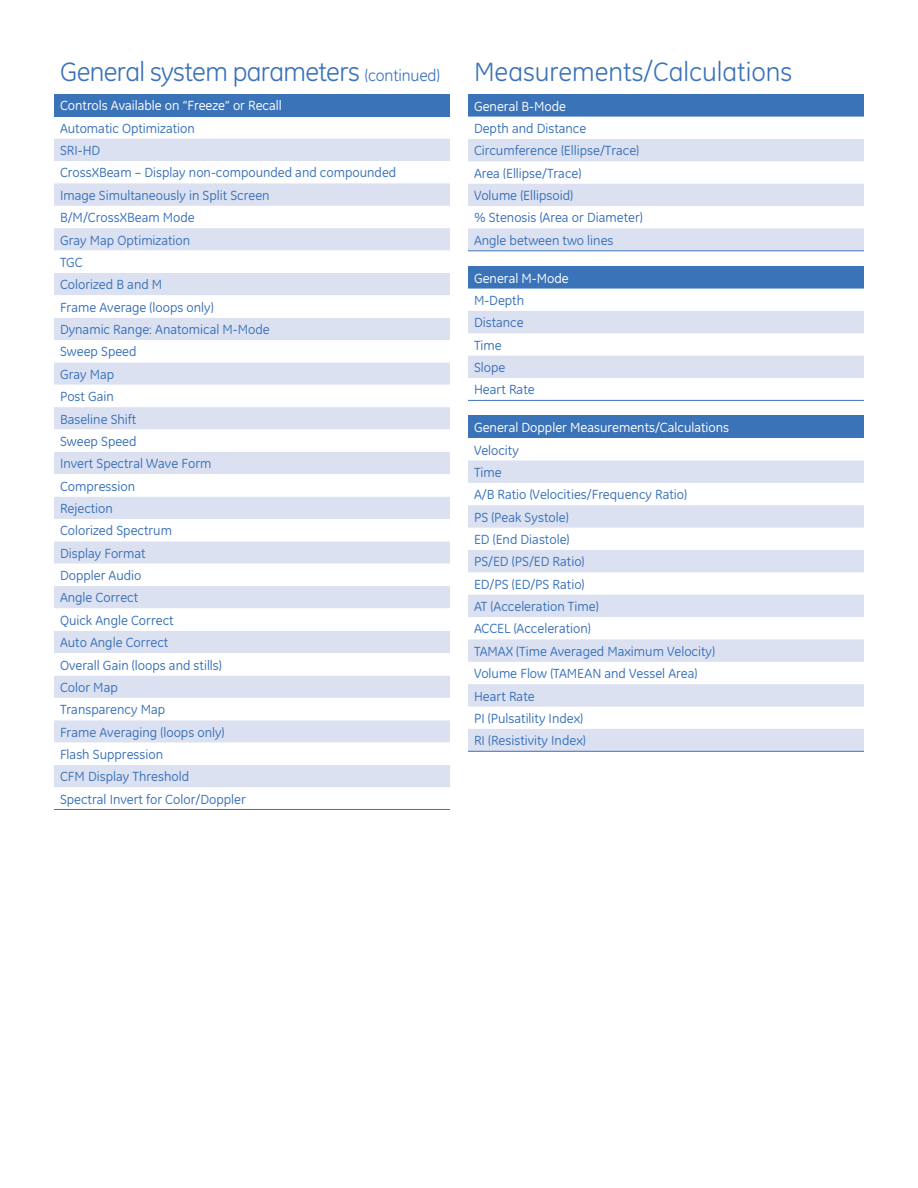
<style>
.page{position:relative;width:918px;height:1188px;background:#fff}
.page>*{position:absolute;margin:0;border:0;box-sizing:border-box;transform-origin:0 0}
.t1{font:27px "GE Inspira";letter-spacing:-.025em;color:#3b73b9}
.t2{font:27px "GE Inspira";letter-spacing:-.005em;color:#3b73b9}
.t3{font:13.5px/22.4px "GE Inspira Book Alt";color:#3b73b9}
.t4{font:13.5px "GE Inspira Book Alt";color:#fff}
.s1{font-size:16.5px}
</style>
<div class="page">
<div style="left:54px;top:94px;width:396px;height:22px;background:#3b73b9"></div>
<svg style="left:54px;top:139px;width:396px;height:112px;fill:#dce1f2"></svg>
<svg style="left:54px;top:273px;width:396px;height:514px;fill:#dce1f2"></svg>
<hr style="left:54px;top:809px;width:396px;height:1px;background:#3b73b9">
<div style="left:468px;top:94px;width:396px;height:23px;background:#3b73b9"></div>
<svg style="left:468px;top:139px;width:396px;height:111px;fill:#dce1f2"></svg>
<hr style="left:468px;top:250px;width:396px;height:1px;background:#3b73b9">
<div style="left:468px;top:266px;width:396px;height:23px;background:#3b73b9"></div>
<svg style="left:468px;top:399px;width:396px;height:1px"></svg>
<svg style="left:468px;top:311px;width:396px;height:67px"></svg>
<hr style="left:468px;top:400px;width:396px;height:1px;background:#3b73b9">
<div style="left:468px;top:416px;width:396px;height:22px;background:#3b73b9"></div>
<svg style="left:468px;top:461px;width:396px;height:290px;fill:#dce1f2"></svg>
<hr style="left:468px;top:751px;width:396px;height:1px;background:#3b73b9">
<h1 class="t1" style="left:60px;top:56px;width:381px">General system parameters <span class="s1">(continued)</span></h1>
<p class="t4" style="left:60px;top:98px;width:223px">Controls Available on “Freeze” or Recall</p>
<p class="t3" style="left:60px;top:117px;width:338px">Automatic Optimization<br>SRI-HD<br>CrossXBeam – Display non-compounded and compounded<br>Image Simultaneously in Split Screen<br>B/M/CrossXBeam Mode<br>Gray Map Optimization<br>TGC<br>Colorized B and M<br>Frame Average (loops only)<br>Dynamic Range: Anatomical M-Mode<br>Sweep Speed<br>Gray Map<br>Post Gain<br>Baseline Shift<br>Sweep Speed<br>Invert Spectral Wave Form<br>Compression<br>Rejection<br>Colorized Spectrum<br>Display Format<br>Doppler Audio<br>Angle Correct<br>Quick Angle Correct<br>Auto Angle Correct<br>Overall Gain (loops and stills)<br>Color Map<br>Transparency Map<br>Frame Averaging (loops only)<br>Flash Suppression<br>CFM Display Threshold<br>Spectral Invert for Color/Doppler</p>
<h1 class="t2" style="left:474px;top:56px;width:320px">Measurements/Calculations</h1>
<p class="t4" style="left:474px;top:98px;width:94px">General B-Mode</p>
<p class="t3" style="left:474px;top:117px;width:170px">Depth and Distance<br>Circumference (Ellipse/Trace)<br>Area (Ellipse/Trace)<br>Volume (Ellipsoid)<br>% Stenosis (Area or Diameter)<br>Angle between two lines</p>
<p class="t4" style="left:474px;top:270px;width:96px">General M-Mode</p>
<p class="t3" style="left:474px;top:289px;width:62px">M-Depth<br>Distance<br>Time<br>Slope<br>Heart Rate</p>
<p class="t4" style="left:474px;top:420px;width:257px">General Doppler Measurements/Calculations</p>
<p class="t3" style="left:474px;top:439px;width:242px">Velocity<br>Time<br>A/B Ratio (Velocities/Frequency Ratio)<br>PS (Peak Systole)<br>ED (End Diastole)<br>PS/ED (PS/ED Ratio)<br>ED/PS (ED/PS Ratio)<br>AT (Acceleration Time)<br>ACCEL (Acceleration)<br>TAMAX (Time Averaged Maximum Velocity)<br>Volume Flow (TAMEAN and Vessel Area)<br>Heart Rate<br>PI (Pulsatility Index)<br>RI (Resistivity Index)</p>
</div>
